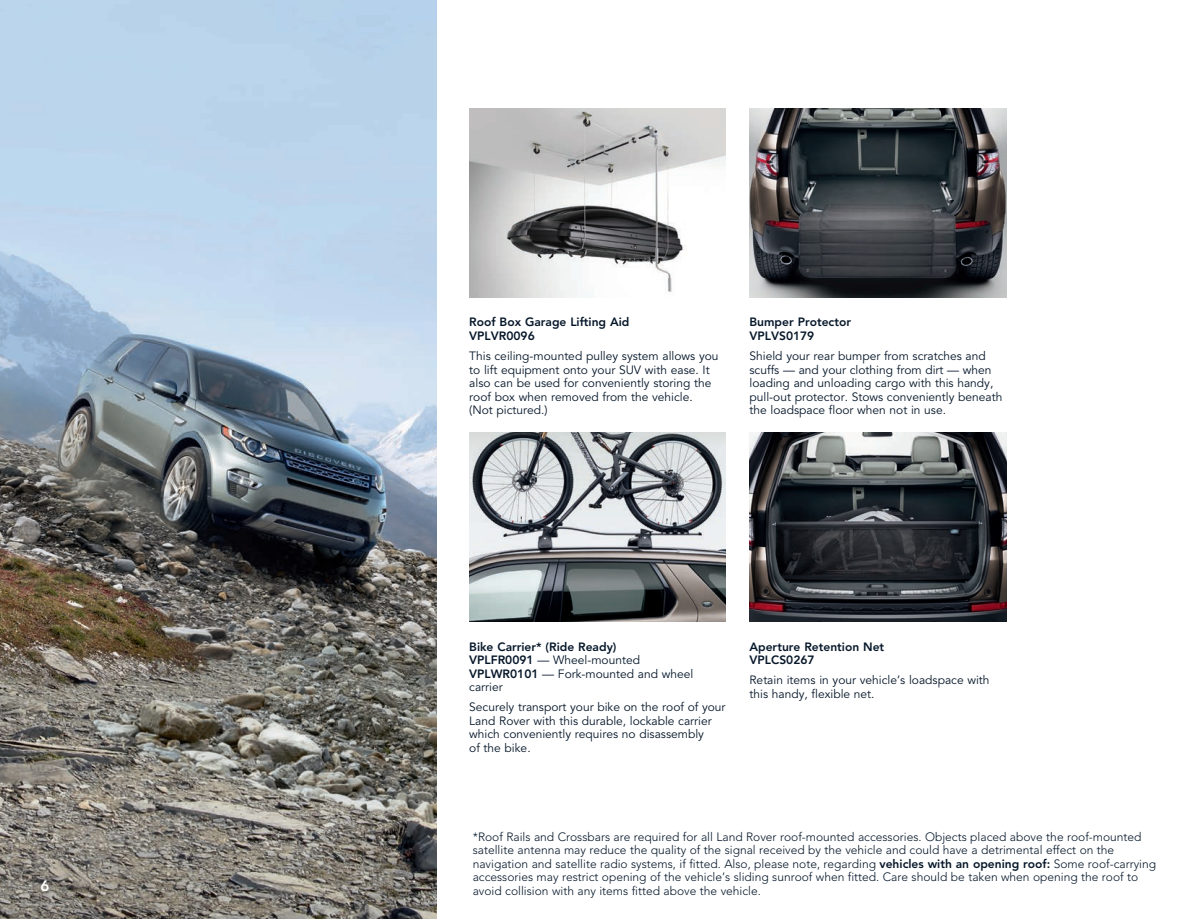
<style>
.page{position:relative;width:1191px;height:919px;background:#fff}
.page>*{position:absolute;margin:0;border:0;box-sizing:border-box;transform-origin:0 0}
.t1{font:800 15px "Avenir";color:#fff}
.t2{font:12px/13.5px "Avenir";color:#06172a}
.t3{font:300 12px/13.5px "Avenir";color:#06172a}
.t4{font:800 12px/13.5px "Avenir";color:#06172a}
.s1{font-weight:800}
</style>
<div class="page">
<img style="left:0;top:0;width:437px;height:918px">
<img style="left:469px;top:108px;width:257px;height:189px">
<img style="left:469px;top:432px;width:257px;height:189px">
<img style="left:749px;top:108px;width:257px;height:189px">
<img style="left:749px;top:432px;width:257px;height:189px">
<p class="t1" style="left:40px;top:876px;width:10px">6</p>
<p class="t4" style="left:469px;top:315px;width:162px">Roof Box Garage Lifting Aid<br>VPLVR0096</p>
<p class="t2" style="left:469px;top:349px;width:251px">This ceiling-mounted pulley system allows you to lift equipment onto your SUV with ease. It also can be used for conveniently storing the roof box when removed from the vehicle. (Not pictured.)</p>
<p class="t4" style="left:749px;top:315px;width:103px">Bumper Protector<br>VPLVS0179</p>
<p class="t2" style="left:749px;top:349px;width:254px">Shield your rear bumper from scratches and scuffs — and your clothing from dirt — when loading and unloading cargo with this handy, pull-out protector. Stows conveniently beneath the loadspace floor when not in use.</p>
<p class="t2" style="left:469px;top:640px;width:226px"><span class="s1">Bike Carrier* (Ride Ready)<br>VPLFR0091</span> — Wheel-mounted<br><span class="s1">VPLWR0101</span> — Fork-mounted and wheel carrier</p>
<p class="t2" style="left:469px;top:700px;width:258px">Securely transport your bike on the roof of your Land Rover with this durable, lockable carrier which conveniently requires no disassembly<br>of the bike.</p>
<p class="t4" style="left:749px;top:639px;width:136px">Aperture Retention Net<br>VPLCS0267</p>
<p class="t2" style="left:749px;top:673px;width:242px">Retain items in your vehicle’s loadspace with this handy, flexible net.</p>
<p class="t3" style="left:473px;top:829px;width:685px">*Roof Rails and Crossbars are required for all Land Rover roof-mounted accessories. Objects placed above the roof-mounted satellite antenna may reduce the quality of the signal received by the vehicle and could have a detrimental effect on the navigation and satellite radio systems, if fitted. Also, please note, regarding <span class="s1">vehicles with an opening roof:</span> Some roof-carrying accessories may restrict opening of the vehicle’s sliding sunroof when fitted. Care should be taken when opening the roof to avoid collision with any items fitted above the vehicle.</p>
</div>
